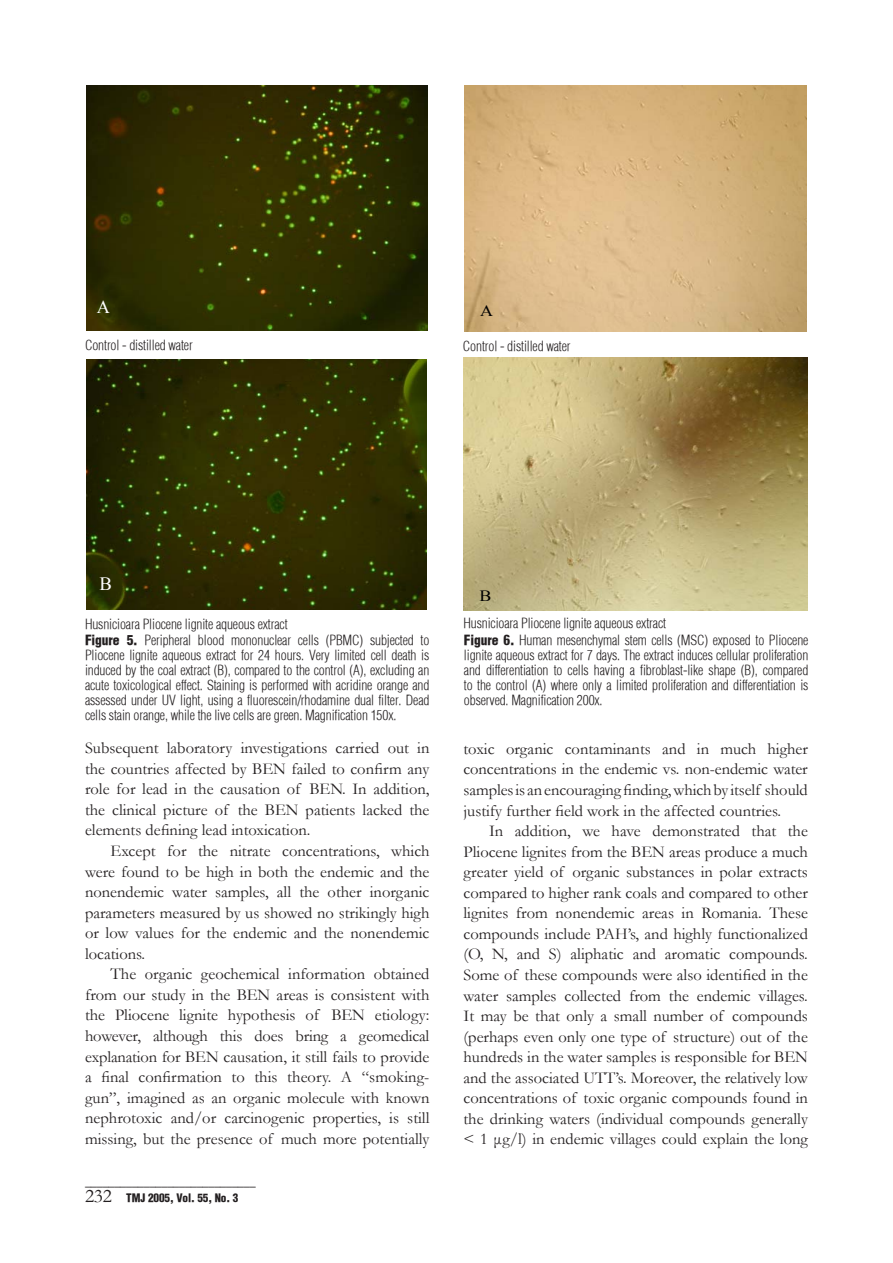
<style>
.page{position:relative;width:893px;height:1263px;background:#fff}
.page>*{position:absolute;margin:0;border:0;box-sizing:border-box;transform-origin:0 0}
.t1{font:18.75px "Times New Roman";color:#fff}
.t2{font:18.15px "Times New Roman";color:#fff}
.t3{font:16.5px/20.5px "Garamond";color:#231f20;text-align:justify}
.t4{font:italic 15.75px "Times New Roman";color:#000;scale:1.15 1}
.t5{font:15.75px "Times New Roman";color:#000;scale:1.15 1}
.t6{font:13.5px/15px "Gs Helvetica Cond Light RO";letter-spacing:-.01em;color:#231f20;text-align:justify}
.t7{font:12px "Gs Helvetica Condensed Black RO";color:#231f20}
.t8{font:11.25px "Gs Helvetica Condensed Black RO";letter-spacing:-.01em;color:#231f20}
.s1{font-family:"Gs Helvetica Condensed Black RO"}
.s2{font-family:"Garamond";font-size:19.5px}
</style>
<div class="page">
<img style="left:86px;top:86px;width:342px;height:245px">
<img style="left:87px;top:359px;width:339px;height:250px">
<img style="left:464px;top:85px;width:343px;height:247px">
<img style="left:463px;top:357px;width:344px;height:254px">
<p class="t2" style="left:97px;top:295px;width:15px">A</p>
<p class="t6" style="left:85px;top:337px;width:109px">Control - distilled water</p>
<p class="t1" style="left:99px;top:571px;width:14px">B</p>
<p class="t5" style="left:480px;top:300px;width:13px">A</p>
<p class="t6" style="left:463px;top:338px;width:109px">Control - distilled water</p>
<p class="t5" style="left:479px;top:585px;width:12px">B</p>
<p class="t6" style="left:463px;top:616px;width:346px;text-align:left">Husnicioara Pliocene lignite aqueous extract<br><span class="s1">Figure 6.</span> Human mesenchymal stem cells (MSC) exposed to Pliocene lignite aqueous extract for 7 days. The extract induces cellular proliferation and differentiation to cells having a fibroblast-like shape (B), compared to the control (A) where only a limited proliferation and differentiation is observed. Magnification 200x.</p>
<p class="t6" style="left:85px;top:616px;width:204px">Husnicioara Pliocene lignite aqueous extract</p>
<p class="t4" style="left:182px;top:620px;width:152px">Control –distilled water</p>
<p class="t4" style="left:466px;top:620px;width:286px">Husnicioara Pliocene lignite aqueous extract</p>
<p class="t6" style="left:85px;top:632px;width:346px"><span class="s1">Figure 5.</span> Peripheral blood mononuclear cells (PBMC) subjected to Pliocene lignite aqueous extract for 24 hours. Very limited cell death is induced by the coal extract (B), compared to the control (A), excluding an acute toxicological effect. Staining is performed with acridine orange and assessed under UV light, using a fluorescein/rhodamine dual filter. Dead cells stain orange, while the live cells are green. Magnification 150x.</p>
<p class="t3" style="left:85px;top:737px;width:346px">Subsequent laboratory investigations carried out in the countries affected by BEN failed to confirm any role for lead in the causation of BEN. In addition, the clinical picture of the BEN patients lacked the elements defining lead intoxication.</p>
<p class="t3" style="left:85px;top:840px;width:346px;text-indent:26px">Except for the nitrate concentrations, which were found to be high in both the endemic and the nonendemic water samples, all the other inorganic parameters measured by us showed no strikingly high or low values for the endemic and the nonendemic locations.</p>
<p class="t3" style="left:85px;top:963px;width:346px;text-indent:26px">The organic geochemical information obtained from our study in the BEN areas is consistent with the Pliocene lignite hypothesis of BEN etiology: however, although this does bring a geomedical explanation for BEN causation, it still fails to provide a final confirmation to this theory. A “smoking&shy;gun”, imagined as an organic molecule with known nephrotoxic and/or carcinogenic properties, is still missing, but the presence of much more potentially</p>
<p class="t7" style="left:85px;top:1174px;width:172px">_____________________________</p>
<p class="t8" style="left:85px;top:1191px;width:155px"><span class="s2">232</span> TMJ 2005, Vol. 55, No. 3</p>
<p class="t3" style="left:463px;top:738px;width:346px">toxic organic contaminants and in much higher concentrations in the endemic vs. non-endemic water samples is an encouraging finding, which by itself should justify further field work in the affected countries.</p>
<p class="t3" style="left:463px;top:820px;width:346px;text-indent:26px">In addition, we have demonstrated that the Pliocene lignites from the BEN areas produce a much greater yield of organic substances in polar extracts compared to higher rank coals and compared to other lignites from nonendemic areas in Romania. These compounds include PAH’s, and highly functionalized (O, N, and S) aliphatic and aromatic compounds.<br>Some of these compounds were also identified in the water samples collected from the endemic villages.<br>It may be that only a small number of compounds (perhaps even only one type of structure) out of the hundreds in the water samples is responsible for BEN and the associated UTT’s. Moreover, the relatively low concentrations of toxic organic compounds found in the drinking waters (individual compounds generally &lt; 1 μg/l) in endemic villages could explain the long</p>
</div>
